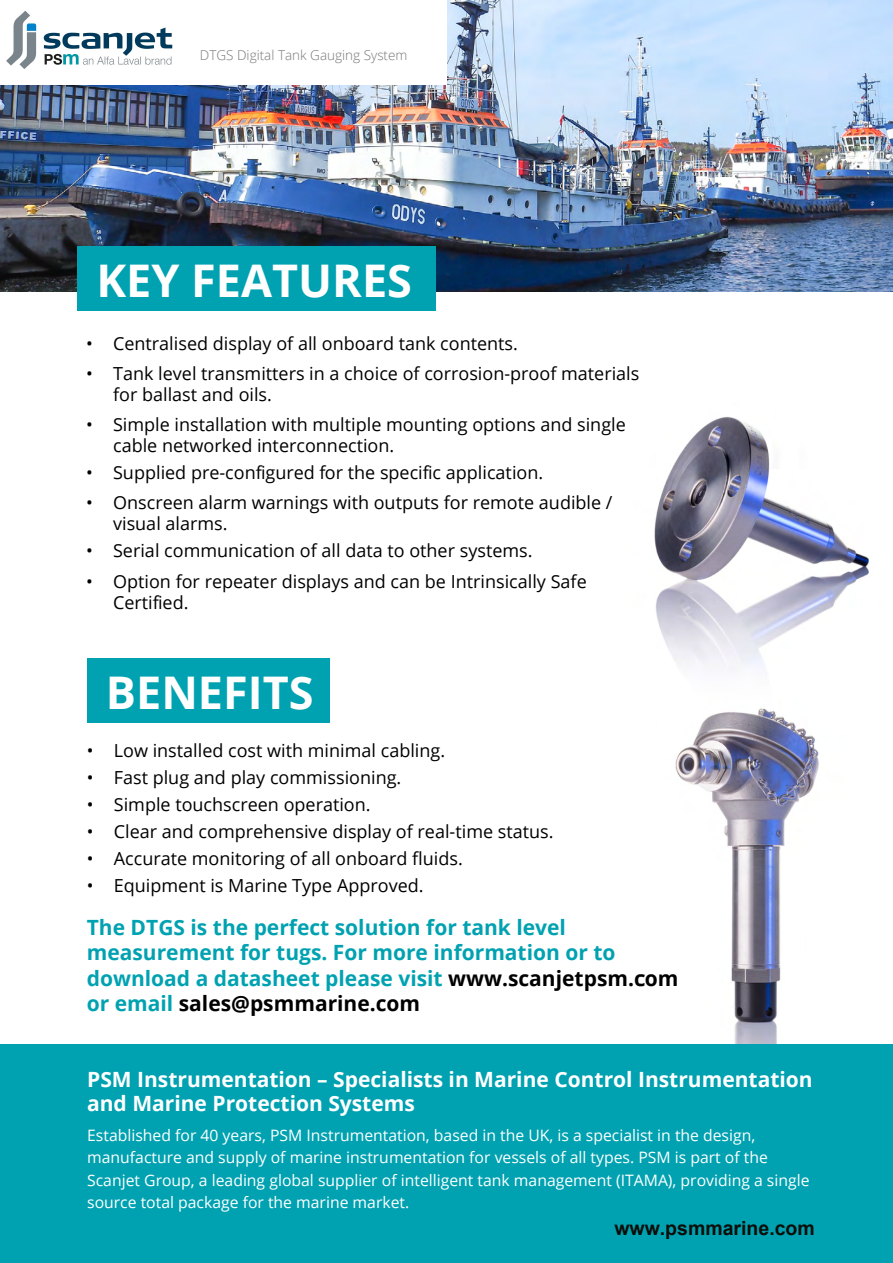
<style>
.page{position:relative;width:893px;height:1263px;background:#fff}
.page>*{position:absolute;margin:0;border:0;box-sizing:border-box;transform-origin:0 0}
.t1{font:700 45px "Open Sans";color:#fff}
.t2{font:700 21px/25.5px "Open Sans";color:#00a2b1}
.t3{font:700 21px/24px "Open Sans";color:#fff}
.t4{font:700 19.5px "Arial";color:#0d0e09}
.t5{font:18px/21px "Open Sans";color:#000}
.t6{font:15.75px/22.5px "Open Sans";color:#fff}
.t7{font:300 13.5px "Open Sans";color:#777776}
.s1{color:#000}
</style>
<div class="page">
<img style="left:0;top:0;width:893px;height:291px">
<div style="left:0;top:0;width:446px;height:84px;background:#fff"></div>
<img style="left:654px;top:416px;width:215px;height:255px">
<div style="left:87px;top:658px;width:242px;height:65px;background:#00a2b1"></div>
<div style="left:77px;top:246px;width:359px;height:64px;background:#00a2b1"></div>
<img style="left:642px;top:708px;width:251px;height:337px">
<div style="left:0;top:1045px;width:893px;height:218px;background:#00a2b1"></div>
<img style="left:6px;top:10px;width:167px;height:59px">
<p class="t7" style="left:200px;top:46px;width:209px">DTGS Digital Tank Gauging System</p>
<h1 class="t1" style="left:96px;top:248px;width:317px">KEY FEATURES</h1>
<p class="t5" style="left:86px;top:333px;width:433px">• Centralised display of all onboard tank contents.</p>
<p class="t5" style="left:113px;top:363px;width:528px;text-indent:-27px">• Tank level transmitters in a choice of corrosion-proof materials for ballast and oils.</p>
<p class="t5" style="left:113px;top:414px;width:514px;text-indent:-27px">• Simple installation with multiple mounting options and single cable networked interconnection.</p>
<p class="t5" style="left:86px;top:462px;width:459px">• Supplied pre-configured for the specific application.</p>
<p class="t5" style="left:113px;top:492px;width:501px;text-indent:-27px">• Onscreen alarm warnings with outputs for remote audible / visual alarms.</p>
<p class="t5" style="left:86px;top:540px;width:448px">• Serial communication of all data to other systems.</p>
<p class="t5" style="left:113px;top:570px;width:475px;text-indent:-27px">• Option for repeater displays and can be Intrinsically Safe<br>Certified.</p>
<h1 class="t1" style="left:106px;top:661px;width:209px">BENEFITS</h1>
<p class="t5" style="left:87px;top:739px;width:360px">• Low installed cost with minimal cabling.</p>
<p class="t5" style="left:87px;top:766px;width:316px">• Fast plug and play commissioning.</p>
<p class="t5" style="left:87px;top:793px;width:285px">• Simple touchscreen operation.</p>
<p class="t5" style="left:87px;top:820px;width:468px">• Clear and comprehensive display of real-time status.</p>
<p class="t5" style="left:87px;top:847px;width:378px">• Accurate monitoring of all onboard fluids.</p>
<p class="t5" style="left:87px;top:874px;width:338px">• Equipment is Marine Type Approved.</p>
<p class="t2" style="left:87px;top:914px;width:593px">The DTGS is the perfect solution for tank level measurement for tugs. For more information or to download a datasheet please visit <span class="s1">www.scanjetpsm.com </span>or email <span class="s1">sales@psmmarine.com</span></p>
<p class="t3" style="left:87px;top:1066px;width:727px">PSM Instrumentation – Specialists in Marine Control Instrumentation and Marine Protection Systems</p>
<p class="t6" style="left:87px;top:1123px;width:724px">Established for 40 years, PSM Instrumentation, based in the UK, is a specialist in the design, manufacture and supply of marine instrumentation for vessels of all types. PSM is part of the Scanjet Group, a leading global supplier of intelligent tank management (ITAMA), providing a single source total package for the marine market.</p>
<p class="t4" style="left:614px;top:1214px;width:202px">www.psmmarine.com</p>
</div>
